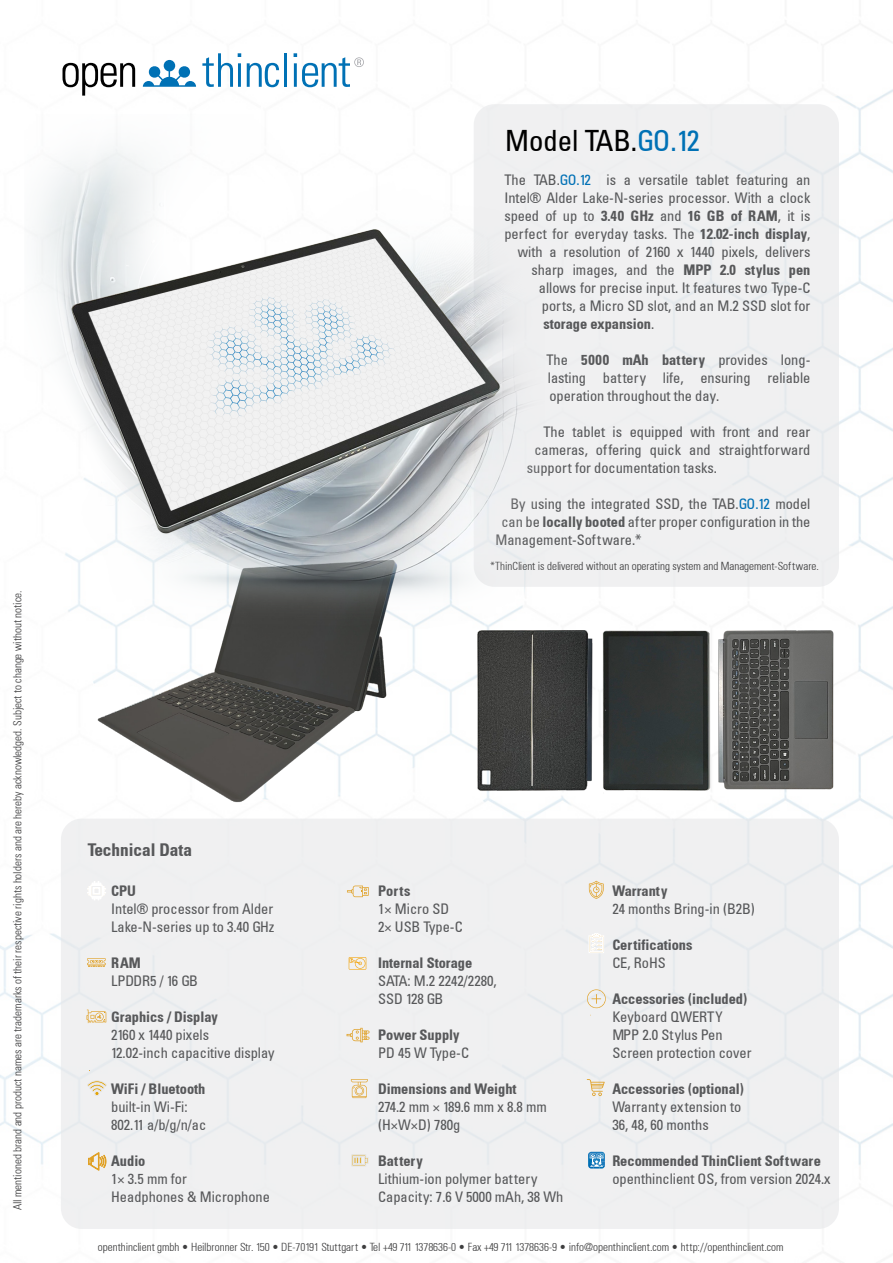
<style>
.page{position:relative;width:893px;height:1263px;background:#fff}
.page>*{position:absolute;margin:0;border:0;box-sizing:border-box;transform-origin:0 0}
.t1{font:30px "Unfug Condensed Normal";color:#000}
.t2{font:700 condensed 18px "Unfug";color:#57585a}
.t3{font:15px/18px "Unfug Condensed Normal";color:#57585a}
.t4{font:700 condensed 15px "Unfug";color:#57585a}
.t5{font:11.7px "Unfug Condensed Small Normal";color:#3e3e3f}
.s1{color:#0071b5}
.s2{color:#0070b5}
.s3{font-family:"Unfug";font-weight:700;font-stretch:condensed}
.s4{font-family:"Unfug Condensed Normal";font-weight:400;font-stretch:normal}
</style>
<div class="page">
<img style="left:0;top:53px;width:893px;height:1113px">
<img style="left:89px;top:634px;width:318px;height:179px">
<div style="left:61px;top:819px;width:778px;height:410px;background:#f0f0f1;border-radius:21px"></div>
<svg style="left:63px;top:63px;width:72px;height:33px"></svg>
<svg style="left:202px;top:53px;width:39px;height:34px"></svg>
<svg style="left:247px;top:63px;width:32px;height:24px"></svg>
<hr style="left:284px;top:53px;width:3px;height:34px;background:#0071b5">
<svg style="left:294px;top:53px;width:70px;height:34px"></svg>
<svg style="left:143px;top:60px;width:53px;height:27px"></svg>
<img style="left:588px;top:1152px;width:2px;height:16px">
<img style="left:590px;top:1152px;width:15px;height:2px">
<svg style="left:590px;top:1154px;width:15px;height:14px"></svg>
<svg style="left:87px;top:881px;width:19px;height:19px"></svg>
<svg style="left:87px;top:958px;width:19px;height:9px"></svg>
<svg style="left:87px;top:1009px;width:19px;height:14px"></svg>
<svg style="left:88px;top:1152px;width:18px;height:18px"></svg>
<svg style="left:347px;top:885px;width:22px;height:12px"></svg>
<svg style="left:347px;top:1028px;width:22px;height:14px"></svg>
<svg style="left:351px;top:1079px;width:17px;height:19px"></svg>
<svg style="left:589px;top:881px;width:15px;height:18px"></svg>
<svg style="left:589px;top:933px;width:15px;height:20px"></svg>
<svg style="left:587px;top:1079px;width:18px;height:17px"></svg>
<div style="left:474px;top:104px;width:365px;height:483px;background:#f0f0f1;border-radius:21px"></div>
<svg style="left:587px;top:989px;width:19px;height:19px"></svg>
<img style="left:25px;top:114px;width:519px;height:520px">
<svg style="left:349px;top:957px;width:17px;height:12px"></svg>
<svg style="left:87px;top:1080px;width:20px;height:16px"></svg>
<svg style="left:351px;top:1154px;width:17px;height:12px"></svg>
<img style="left:468px;top:613px;width:381px;height:192px">
<p class="t5" style="left:11px;top:1210px;width:621px;rotate:-90deg">All mentioned brand and product names are trademarks of their respective rights holders and are hereby acknowledged. Subject to change without notice.</p>
<p class="t1" style="left:505px;top:122px;width:196px">Model TAB.<span class="s1">GO.12</span></p>
<p class="t3" style="left:504px;top:170px;width:308px">The TAB.<span class="s2">GO.12</span> is a versatile tablet featuring an</p>
<p class="t3" style="left:504px;top:188px;width:308px">Intel® Alder Lake-N-series processor. With a clock</p>
<p class="t3" style="left:504px;top:206px;width:307px">speed of up to <span class="s3">3.40 GHz</span> and <span class="s3">16 GB of RAM</span>, it is</p>
<p class="t3" style="left:504px;top:224px;width:307px">perfect for everyday tasks. The <span class="s3">12.02-inch display</span>,</p>
<p class="t3" style="left:518px;top:242px;width:294px">with a resolution of 2160 x 1440 pixels, delivers</p>
<p class="t3" style="left:531px;top:260px;width:281px">sharp images, and the <span class="s3">MPP 2.0 stylus pen</span></p>
<p class="t3" style="left:539px;top:278px;width:273px">allows for precise input. It features two Type-C</p>
<p class="t3" style="left:542px;top:296px;width:270px">ports, a Micro SD slot, and an M.2 SSD slot for</p>
<p class="t4" style="left:543px;top:315px;width:112px">storage expansion<span class="s4">.</span></p>
<p class="t3" style="left:546px;top:350px;width:266px;text-align:justify">The <span class="s3">5000 mAh battery</span> provides long&shy;lasting battery life, ensuring reliable operation throughout the day.</p>
<p class="t3" style="left:543px;top:422px;width:269px">The tablet is equipped with front and rear</p>
<p class="t3" style="left:534px;top:440px;width:278px">cameras, offering quick and straightforward</p>
<p class="t3" style="left:527px;top:458px;width:192px">support for documentation tasks.</p>
<p class="t3" style="left:510px;top:494px;width:302px">By using the integrated SSD, the TAB.<span class="s2">GO.12</span> model</p>
<p class="t3" style="left:501px;top:512px;width:311px">can be <span class="s3">locally booted</span> after proper configuration in the</p>
<p class="t3" style="left:495px;top:530px;width:148px">Management-Software.*</p>
<p class="t2" style="left:88px;top:839px;width:106px">Technical Data</p>
<p class="t5" style="left:490px;top:559px;width:330px">*ThinClient is delivered without an operating system and Management-Software.</p>
<p class="t4" style="left:111px;top:882px;width:26px">CPU</p>
<p class="t3" style="left:111px;top:899px;width:165px">Intel® processor from Alder<br>Lake-N-series up to 3.40 GHz</p>
<p class="t4" style="left:111px;top:954px;width:31px">RAM</p>
<p class="t3" style="left:111px;top:971px;width:88px">LPDDR5 / 16 GB</p>
<p class="t4" style="left:111px;top:1008px;width:108px">Graphics / Display</p>
<p class="t3" style="left:111px;top:1025px;width:99px">2160 x 1440 pixels</p>
<p class="t3" style="left:111px;top:1043px;width:165px">12.02-inch capacitive display</p>
<p class="t4" style="left:111px;top:1080px;width:96px">WiFi / Bluetooth</p>
<p class="t3" style="left:111px;top:1097px;width:78px">built-in Wi-Fi:</p>
<p class="t3" style="left:111px;top:1115px;width:97px">802.11 a/b/g/n/ac</p>
<p class="t4" style="left:111px;top:1152px;width:36px">Audio</p>
<p class="t3" style="left:111px;top:1169px;width:77px">1× 3.5 mm for</p>
<p class="t3" style="left:111px;top:1187px;width:160px">Headphones &amp; Microphone</p>
<p class="t5" style="left:98px;top:1240px;width:687px">openthinclient gmbh • Heilbronner Str. 150 • DE-70191 Stuttgart • Tel +49 711 1378636-0 • Fax +49 711 1378636-9 • info@openthinclient.com • http://openthinclient.com</p>
<p class="t4" style="left:378px;top:882px;width:34px">Ports</p>
<p class="t3" style="left:378px;top:899px;width:72px">1× Micro SD</p>
<p class="t3" style="left:378px;top:917px;width:86px">2× USB Type-C</p>
<p class="t4" style="left:378px;top:954px;width:96px">Internal Storage</p>
<p class="t3" style="left:378px;top:971px;width:120px">SATA: M.2 2242/2280,<br>SSD 128 GB</p>
<p class="t4" style="left:378px;top:1026px;width:83px">Power Supply</p>
<p class="t3" style="left:378px;top:1043px;width:92px">PD 45 W Type-C</p>
<p class="t4" style="left:378px;top:1080px;width:140px">Dimensions and Weight</p>
<p class="t3" style="left:378px;top:1097px;width:170px">274.2 mm × 189.6 mm x 8.8 mm (H×W×D) 780g</p>
<p class="t4" style="left:378px;top:1152px;width:46px">Battery</p>
<p class="t3" style="left:378px;top:1169px;width:161px">Lithium-ion polymer battery</p>
<p class="t3" style="left:378px;top:1187px;width:187px">Capacity: 7.6 V 5000 mAh, 38 Wh</p>
<p class="t4" style="left:612px;top:882px;width:57px">Warranty</p>
<p class="t3" style="left:612px;top:899px;width:144px">24 months Bring-in (B2B)</p>
<p class="t4" style="left:612px;top:936px;width:82px">Certifications</p>
<p class="t3" style="left:612px;top:953px;width:55px">CE, RoHS</p>
<p class="t4" style="left:612px;top:990px;width:136px">Accessories (included)</p>
<p class="t3" style="left:612px;top:1007px;width:112px">Keyboard QWERTY</p>
<p class="t3" style="left:612px;top:1025px;width:112px">MPP 2.0 Stylus Pen</p>
<p class="t3" style="left:612px;top:1043px;width:141px">Screen protection cover</p>
<p class="t4" style="left:612px;top:1080px;width:133px">Accessories (optional)</p>
<p class="t3" style="left:612px;top:1097px;width:130px">Warranty extension to</p>
<p class="t3" style="left:612px;top:1115px;width:98px">36, 48, 60 months</p>
<p class="t4" style="left:612px;top:1152px;width:210px">Recommended ThinClient Software</p>
<p class="t3" style="left:612px;top:1169px;width:220px">openthinclient OS, from version 2024.x</p>
</div>
